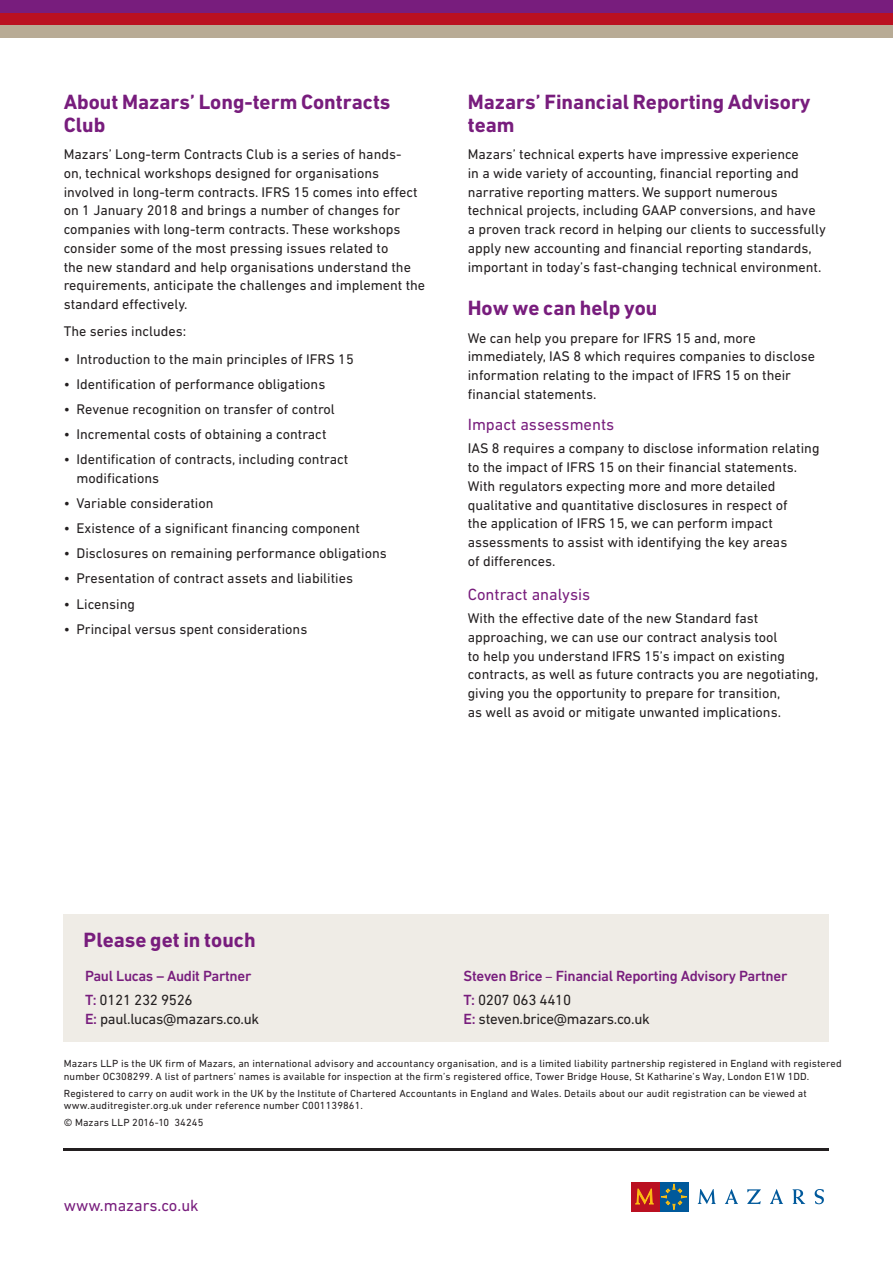
<style>
.page{position:relative;width:893px;height:1263px;background:#fff}
.page>*{position:absolute;margin:0;border:0;box-sizing:border-box;transform-origin:0 0}
.Heading_1{font:700 21px/22.5px "DIN Next LT Pro";color:#781d7d}
.Heading_3{font:16.5px "DIN Next LT Pro";color:#781d7d}
.table_text{font:15px/19.5px "DIN Next LT Pro";letter-spacing:-.02em;color:#231f20}
.table_text-2{font:500 15px "DIN Next LT Pro";letter-spacing:-.02em;color:#781d7d}
.t1{font:14.25px/18.8px "DIN Next LT Pro";color:#231f20}
.Legals{font:10.5px/12.8px "DIN Next LT Pro";letter-spacing:.01em;color:#231f20}
.s1{font-weight:500;color:#781d7d}
.s2{font-weight:400;font-size:13.5px}
</style>
<div class="page">
<div style="left:0;top:13px;width:893px;height:13px;background:#ba1021"></div>
<div style="left:0;top:26px;width:893px;height:12px;background:#b8ab95"></div>
<div style="left:0;top:0;width:893px;height:13px;background:#781d7d"></div>
<hr style="left:64px;top:1148px;width:765px;height:2px;background:#231f20">
<div style="left:659px;top:1182px;width:30px;height:29px;background:#00599b"></div>
<div style="left:631px;top:1182px;width:28px;height:29px;background:#ba1021"></div>
<svg style="left:698px;top:1189px;width:18px;height:15px"></svg>
<svg style="left:725px;top:1189px;width:13px;height:15px"></svg>
<svg style="left:747px;top:1189px;width:14px;height:15px"></svg>
<svg style="left:770px;top:1189px;width:13px;height:15px"></svg>
<svg style="left:792px;top:1189px;width:13px;height:15px"></svg>
<svg style="left:815px;top:1189px;width:9px;height:15px"></svg>
<svg style="left:635px;top:1189px;width:18px;height:16px"></svg>
<svg style="left:661px;top:1183px;width:26px;height:27px"></svg>
<div style="left:667px;top:1190px;width:14px;height:14px;background:#00599b;border-radius:50%"></div>
<div style="left:64px;top:914px;width:765px;height:128px;background:#efece6"></div>
<p class="Heading_1" style="left:64px;top:91px;width:328px">About Mazars’ Long-term Contracts<br>Club</p>
<p class="t1" style="left:64px;top:145px;width:363px">Mazars’ Long-term Contracts Club is a series of hands-<br>on, technical workshops designed for organisations involved in long-term contracts. IFRS 15 comes into effect on 1 January 2018 and brings a number of changes for companies with long-term contracts. These workshops consider some of the most pressing issues related to<br>the new standard and help organisations understand the requirements, anticipate the challenges and implement the standard effectively.</p>
<p class="t1" style="left:64px;top:322px;width:124px">The series includes:</p>
<p class="t1" style="left:64px;top:349px;width:291px">• Introduction to the main principles of IFRS 15</p>
<p class="t1" style="left:64px;top:374px;width:263px">• Identification of performance obligations</p>
<p class="t1" style="left:64px;top:399px;width:273px">• Revenue recognition on transfer of control</p>
<p class="t1" style="left:64px;top:425px;width:264px">• Incremental costs of obtaining a contract</p>
<p class="t1" style="left:76px;top:450px;width:273px;text-indent:-13px">• Identification of contracts, including contract modifications</p>
<p class="t1" style="left:64px;top:494px;width:151px">• Variable consideration</p>
<p class="t1" style="left:64px;top:519px;width:298px">• Existence of a significant financing component</p>
<p class="t1" style="left:64px;top:544px;width:325px">• Disclosures on remaining performance obligations</p>
<p class="t1" style="left:64px;top:569px;width:291px">• Presentation of contract assets and liabilities</p>
<p class="t1" style="left:64px;top:594px;width:73px">• Licensing</p>
<p class="t1" style="left:64px;top:620px;width:245px">• Principal versus spent considerations</p>
<p class="Heading_1" style="left:468px;top:91px;width:344px">Mazars’ Financial Reporting Advisory team</p>
<p class="t1" style="left:468px;top:145px;width:360px">Mazars’ technical experts have impressive experience<br>in a wide variety of accounting, financial reporting and narrative reporting matters. We support numerous technical projects, including GAAP conversions, and have a proven track record in helping our clients to successfully apply new accounting and financial reporting standards, important in today’s fast-changing technical environment.</p>
<p class="Heading_1" style="left:468px;top:297px;width:191px">How we can help you</p>
<p class="t1" style="left:468px;top:328px;width:349px">We can help you prepare for IFRS 15 and, more immediately, IAS 8 which requires companies to disclose information relating to the impact of IFRS 15 on their financial statements.</p>
<p class="Heading_3" style="left:468px;top:415px;width:148px">Impact assessments</p>
<p class="t1" style="left:468px;top:439px;width:353px">IAS 8 requires a company to disclose information relating to the impact of IFRS 15 on their financial statements.<br>With regulators expecting more and more detailed qualitative and quantitative disclosures in respect of<br>the application of IFRS 15, we can perform impact assessments to assist with identifying the key areas<br>of differences.</p>
<p class="Heading_3" style="left:468px;top:585px;width:124px">Contract analysis</p>
<p class="t1" style="left:468px;top:609px;width:352px">With the effective date of the new Standard fast approaching, we can use our contract analysis tool<br>to help you understand IFRS 15’s impact on existing contracts, as well as future contracts you are negotiating, giving you the opportunity to prepare for transition,<br>as well as avoid or mitigate unwanted implications.</p>
<p class="Heading_1" style="left:84px;top:928px;width:174px">Please get in touch</p>
<p class="table_text-2" style="left:85px;top:967px;width:168px">Paul Lucas – Audit Partner</p>
<p class="table_text" style="left:85px;top:989px;width:176px"><span class="s1">T:</span> 0121 232 9526<br><span class="s1">E:</span> paul.lucas@mazars.co.uk</p>
<p class="table_text-2" style="left:463px;top:967px;width:325px">Steven Brice <span class="s2">–</span> Financial Reporting Advisory Partner</p>
<p class="table_text" style="left:463px;top:989px;width:188px"><span class="s1">T:</span> 0207 063 4410<br><span class="s1">E:</span> steven.brice@mazars.co.uk</p>
<p class="Legals" style="left:64px;top:1057px;width:779px">Mazars LLP is the UK firm of Mazars, an international advisory and accountancy organisation, and is a limited liability partnership registered in England with registered number OC308299. A list of partners’ names is available for inspection at the firm’s registered office, Tower Bridge House, St Katharine’s Way, London E1W 1DD.</p>
<p class="Legals" style="left:64px;top:1086px;width:744px">Registered to carry on audit work in the UK by the Institute of Chartered Accountants in England and Wales. Details about our audit registration can be viewed at www.auditregister.org.uk under reference number C001139861.</p>
<p class="Legals" style="left:64px;top:1116px;width:141px">© Mazars LLP 2016-10 34245</p>
<p class="Heading_3" style="left:64px;top:1195px;width:136px">www.mazars.co.uk</p>
</div>
